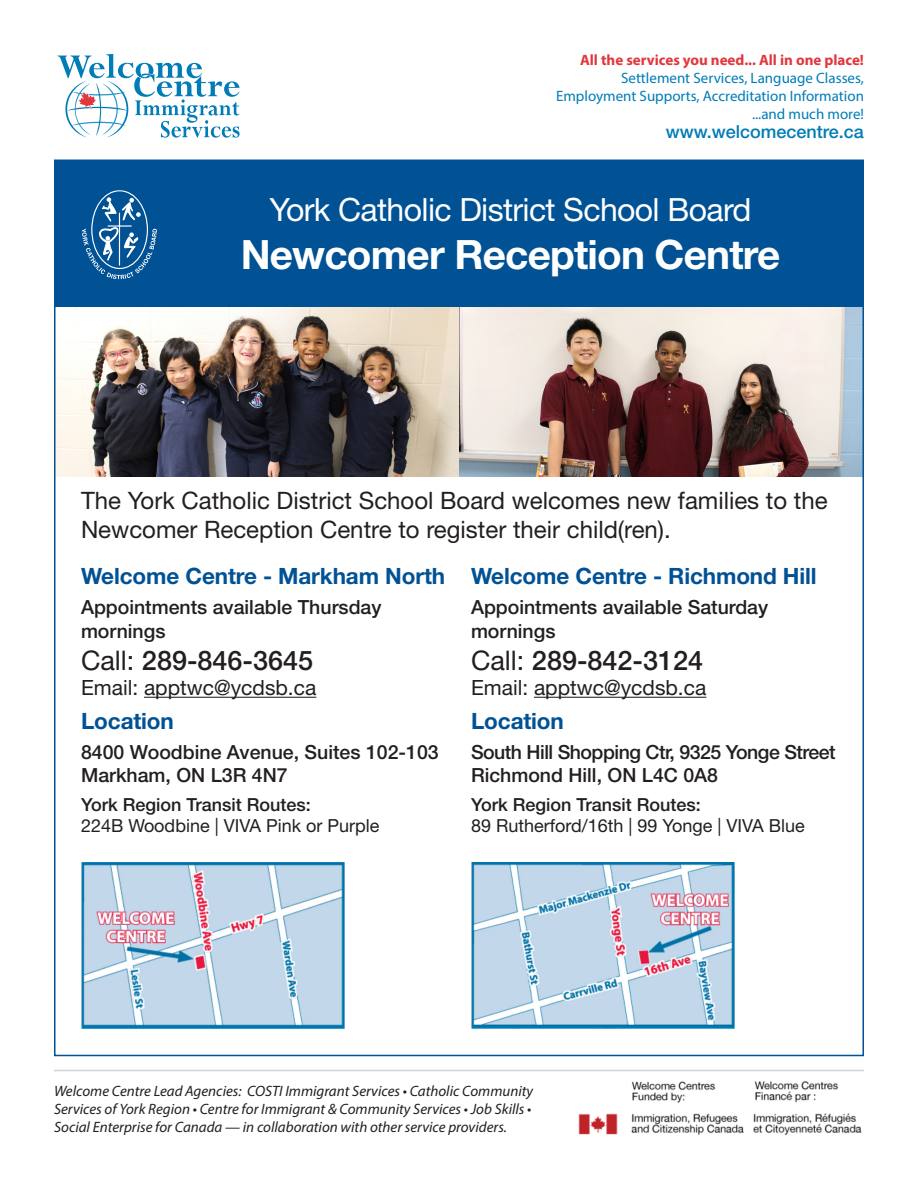
<style>
.page{position:relative;width:918px;height:1188px;background:#fff}
.page>*{position:absolute;margin:0;border:0;box-sizing:border-box;transform-origin:0 0}
.t1{font:700 40.5px "Helvetica Neue LT Std";letter-spacing:-.02em;color:#fff}
.t2{font:32.1px "Helvetica Neue LT Std";letter-spacing:-.02em;color:#fff}
.body_text{font:500 27px "Helvetica Neue LT Std";color:#231f20}
.body_text-2{font:24px/28.8px "Helvetica Neue LT Std";color:#231f20}
.heading1{font:700 22.5px "Helvetica Neue LT Std";letter-spacing:-.005em;color:#015195}
.body_text-3{font:21px "Helvetica Neue LT Std";color:#231f20}
.address{font:500 19.5px/23.4px "Helvetica Neue LT Std";color:#231f20}
.address-2{font:500 19.5px "Helvetica Neue LT Std";letter-spacing:-.025em;color:#231f20}
.transit{font:18px "Helvetica Neue LT Std";color:#231f20}
.heading3{font:500 18px "Helvetica Neue LT Std";color:#231f20}
.t3{font:500 18px "Helvetica Neue LT Std";color:#007cb7}
.t4{font:italic 15px/18px "Myriad Pro";color:#231f20}
.t5{font:15px/18px "Myriad Pro";color:#007cb7;text-align:right}
.t6{font:700 15px "Myriad Pro";color:#e1373d}
.s1{font-weight:400}
</style>
<div class="page">
<div style="left:54px;top:160px;width:810px;height:147px;background:#015195"></div>
<svg style="left:82px;top:190px;width:75px;height:89px"></svg>
<hr style="left:54px;top:1070px;width:810px;height:1px;background:#d1d2d4">
<img style="left:578px;top:1081px;width:284px;height:54px">
<img style="left:57px;top:307px;width:804px;height:170px">
<hr style="left:144px;top:697px;width:172px;height:1px;background:#231f20">
<hr style="left:534px;top:697px;width:172px;height:1px;background:#231f20">
<img style="left:81px;top:862px;width:264px;height:167px">
<img style="left:471px;top:862px;width:264px;height:167px">
<svg style="left:57px;top:54px;width:183px;height:84px"></svg>
<p class="t6" style="left:580px;top:50px;width:285px">All the services you need... All in one place!</p>
<p class="t5" style="left:556px;top:69px;width:309px">Settlement Services, Language Classes,<br>Employment Supports, Accreditation Information ...and much more!</p>
<p class="t3" style="left:666px;top:120px;width:200px">www.welcomecentre.ca</p>
<h2 class="t2" style="left:270px;top:190px;width:483px">York Catholic District School Board</h2>
<h1 class="t1" style="left:241px;top:230px;width:541px">Newcomer Reception Centre</h1>
<p class="body_text-2" style="left:81px;top:486px;width:748px">The York Catholic District School Board welcomes new families to the<br>Newcomer Reception Centre to register their child(ren).</p>
<p class="heading1" style="left:81px;top:562px;width:366px">Welcome Centre - Markham North</p>
<p class="address" style="left:81px;top:595px;width:302px">Appointments available Thursday mornings</p>
<p class="body_text" style="left:81px;top:644px;width:234px"><span class="s1">Call:</span> 289-846-3645</p>
<p class="body_text-3" style="left:81px;top:675px;width:237px">Email: apptwc@ycdsb.ca</p>
<p class="heading1" style="left:81px;top:707px;width:94px">Location</p>
<p class="address" style="left:81px;top:740px;width:359px">8400 Woodbine Avenue, Suites 102-103</p>
<p class="address" style="left:81px;top:764px;width:208px">Markham, ON L3R 4N7</p>
<p class="heading3" style="left:81px;top:794px;width:231px">York Region Transit Routes:</p>
<p class="transit" style="left:81px;top:815px;width:300px">224B Woodbine | VIVA Pink or Purple</p>
<p class="heading1" style="left:471px;top:562px;width:347px">Welcome Centre - Richmond Hill</p>
<p class="address" style="left:471px;top:595px;width:299px">Appointments available Saturday mornings</p>
<p class="body_text" style="left:471px;top:644px;width:234px"><span class="s1">Call:</span> 289-842-3124</p>
<p class="body_text-3" style="left:471px;top:675px;width:237px">Email: apptwc@ycdsb.ca</p>
<p class="heading1" style="left:471px;top:707px;width:94px">Location</p>
<p class="address-2" style="left:471px;top:740px;width:366px">South Hill Shopping Ctr, 9325 Yonge Street</p>
<p class="address" style="left:471px;top:764px;width:249px">Richmond Hill, ON L4C 0A8</p>
<p class="heading3" style="left:471px;top:794px;width:231px">York Region Transit Routes:</p>
<p class="transit" style="left:471px;top:815px;width:335px">89 Rutherford/16th | 99 Yonge | VIVA Blue</p>
<p class="t4" style="left:54px;top:1082px;width:481px">Welcome Centre Lead Agencies: COSTI Immigrant Services • Catholic Community<br>Services of York Region • Centre for Immigrant &amp; Community Services • Job Skills •<br>Social Enterprise for Canada — in collaboration with other service providers.</p>
</div>
